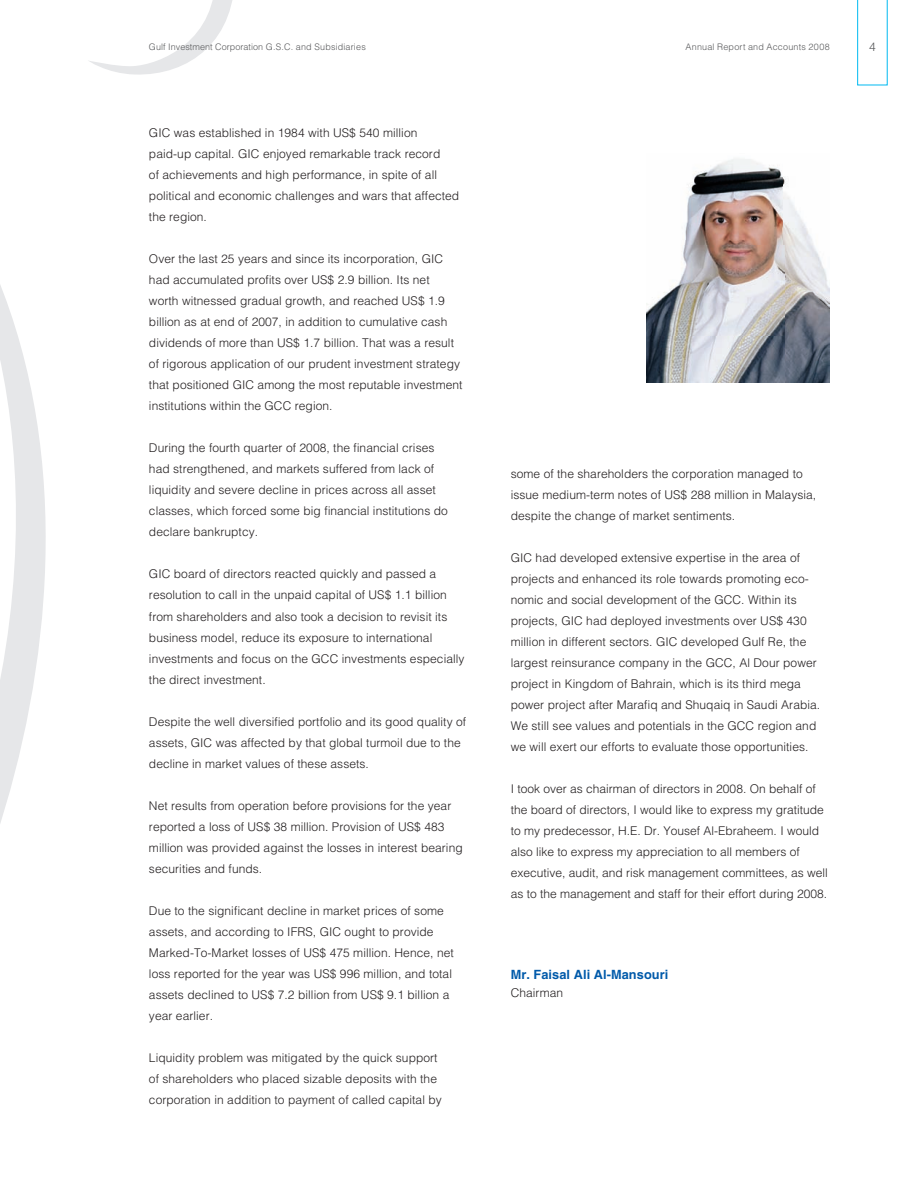
<style>
.page{position:relative;width:915px;height:1200px;background:#fff}
.page>*{position:absolute;margin:0;border:0;box-sizing:border-box;transform-origin:0 0}
.t1{font:700 12.75px "Helvetica";letter-spacing:.005em;color:#015aaa}
.t2{font:300 12px/21px "Helvetica";letter-spacing:.005em;color:#231f20}
.t3{font:300 12px "Helvetica";color:#57585a}
.t4{font:300 9px "Helvetica";letter-spacing:.015em;color:#57585a}
</style>
<div class="page">
<svg style="left:177px;top:0;width:55px;height:68px"></svg>
<svg style="left:0;top:51px;width:177px;height:772px"></svg>
<svg style="left:857px;top:0;width:30px;height:85px"></svg>
<img style="left:646px;top:159px;width:183px;height:224px">
<p class="t4" style="left:149px;top:41px;width:218px">Gulf Investment Corporation G.S.C. and Subsidiaries</p>
<p class="t4" style="left:685px;top:41px;width:146px">Annual Report and Accounts 2008</p>
<p class="t3" style="left:868px;top:39px;width:8px">4</p>
<p class="t2" style="left:149px;top:122px;width:312px">GIC was established in 1984 with US$ 540 million paid-up capital. GIC enjoyed remarkable track record<br>of achievements and high performance, in spite of all political and economic challenges and wars that affected the region.</p>
<p class="t2" style="left:149px;top:248px;width:315px">Over the last 25 years and since its incorporation, GIC had accumulated profits over US$ 2.9 billion. Its net<br>worth witnessed gradual growth, and reached US$ 1.9 billion as at end of 2007, in addition to cumulative cash dividends of more than US$ 1.7 billion. That was a result of rigorous application of our prudent investment strategy that positioned GIC among the most reputable investment institutions within the GCC region.</p>
<p class="t2" style="left:149px;top:437px;width:300px">During the fourth quarter of 2008, the financial crises had strengthened, and markets suffered from lack of liquidity and severe decline in prices across all asset classes, which forced some big financial institutions do declare bankruptcy.</p>
<p class="t2" style="left:149px;top:563px;width:317px">GIC board of directors reacted quickly and passed a resolution to call in the unpaid capital of US$ 1.1 billion from shareholders and also took a decision to revisit its business model, reduce its exposure to international investments and focus on the GCC investments especially the direct investment.</p>
<p class="t2" style="left:149px;top:710px;width:319px">Despite the well diversified portfolio and its good quality of assets, GIC was affected by that global turmoil due to the decline in market values of these assets.</p>
<p class="t2" style="left:149px;top:794px;width:315px">Net results from operation before provisions for the year reported a loss of US$ 38 million. Provision of US$ 483 million was provided against the losses in interest bearing securities and funds.</p>
<p class="t2" style="left:149px;top:899px;width:306px">Due to the significant decline in market prices of some assets, and according to IFRS, GIC ought to provide Marked-To-Market losses of US$ 475 million. Hence, net loss reported for the year was US$ 996 million, and total assets declined to US$ 7.2 billion from US$ 9.1 billion a year earlier.</p>
<p class="t2" style="left:149px;top:1046px;width:294px">Liquidity problem was mitigated by the quick support of shareholders who placed sizable deposits with the corporation in addition to payment of called capital by</p>
<p class="t2" style="left:510px;top:462px;width:307px">some of the shareholders the corporation managed to issue medium-term notes of US$ 288 million in Malaysia, despite the change of market sentiments.</p>
<p class="t2" style="left:510px;top:546px;width:311px">GIC had developed extensive expertise in the area of projects and enhanced its role towards promoting eco&shy;nomic and social development of the GCC. Within its projects, GIC had deployed investments over US$ 430 million in different sectors. GIC developed Gulf Re, the largest reinsurance company in the GCC, Al Dour power project in Kingdom of Bahrain, which is its third mega power project after Marafiq and Shuqaiq in Saudi Arabia.<br>We still see values and potentials in the GCC region and we will exert our efforts to evaluate those opportunities.</p>
<p class="t2" style="left:510px;top:777px;width:318px">I took over as chairman of directors in 2008. On behalf of the board of directors, I would like to express my gratitude to my predecessor, H.E. Dr. Yousef Al-Ebraheem. I would also like to express my appreciation to all members of executive, audit, and risk management committees, as well as to the management and staff for their effort during 2008.</p>
<p class="t1" style="left:510px;top:966px;width:159px">Mr. Faisal Ali Al-Mansouri</p>
<p class="t2" style="left:510px;top:981px;width:54px">Chairman</p>
</div>
